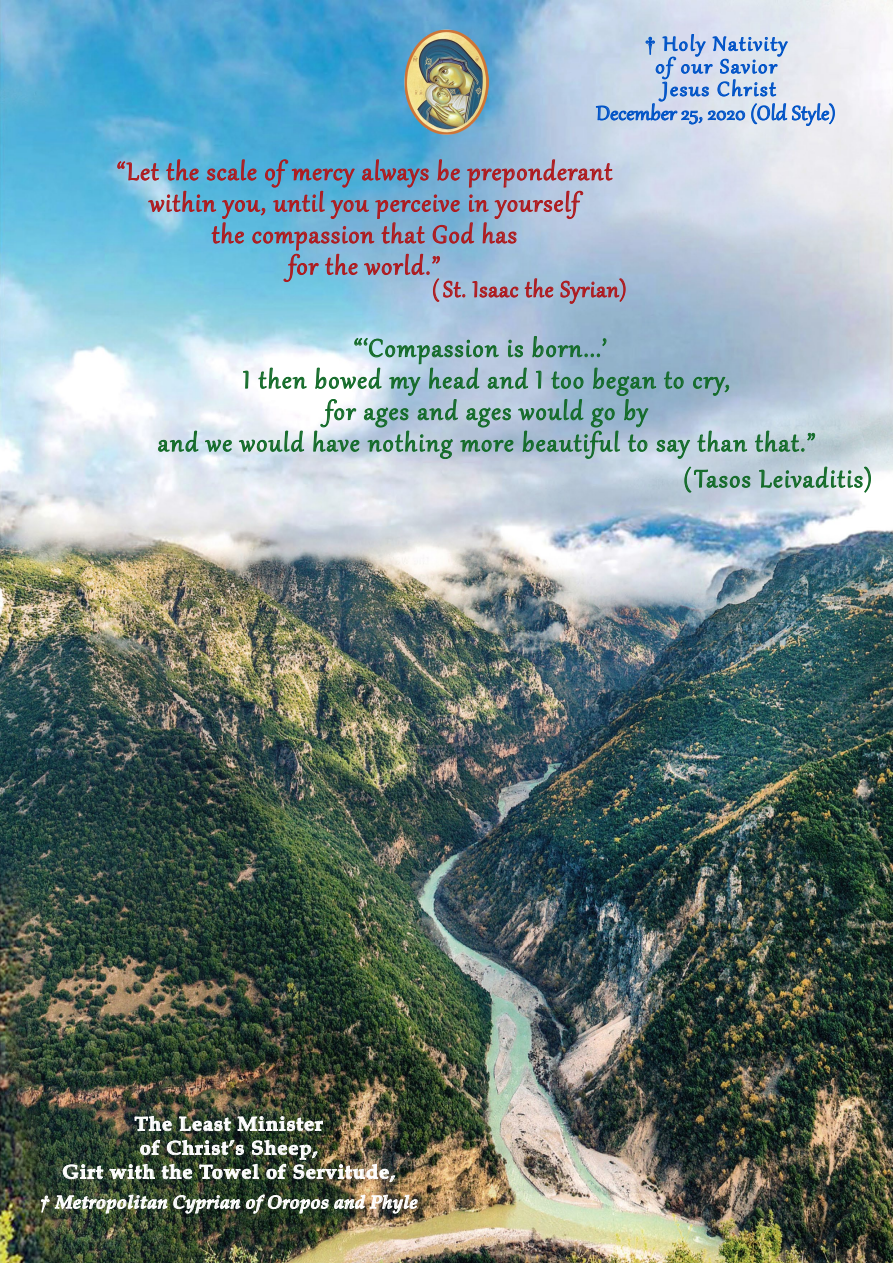
<style>
.page{position:relative;width:893px;height:1263px;background:#fff}
.page>*{position:absolute;margin:0;border:0;box-sizing:border-box;transform-origin:0 0}
.t1{font:30px "Gabriola";letter-spacing:.06em;color:#136b29}
.t2{font:30px "Gabriola";letter-spacing:.05em;color:#ae1a1e}
.t3{font:27px "Gabriola";letter-spacing:.04em;color:#ae1a1e}
.t4{font:24px "Gabriola";letter-spacing:.07em;color:#0053c7;scale:1.06 1}
.t5{font:24px "Gabriola";letter-spacing:.01em;color:#0053c7;scale:1.06 1}
.t6{font:19.5px "SK Book Antiqua Pol Uni W Bold";letter-spacing:.05em;color:#fff}
.t7{font:italic 700 18px "Palatino Linotype";letter-spacing:.01em;color:#fff}
.s1{font-family:"CTOS New Times Bold Test 1";font-size:19.8px}
.s2{font-family:"CTOS New Times Bold Italic Test 1";font-weight:400;font-style:normal}
</style>
<div class="page">
<img style="left:0;top:0;width:893px;height:1262px">
<svg style="left:243px;top:370px;width:6px;height:19px"></svg>
<svg style="left:258px;top:367px;width:49px;height:22px"></svg>
<svg style="left:158px;top:430px;width:41px;height:22px"></svg>
<svg style="left:205px;top:439px;width:27px;height:13px"></svg>
<svg style="left:239px;top:430px;width:65px;height:22px"></svg>
<svg style="left:313px;top:336px;width:434px;height:123px;background:#9fbbc5"></svg>
<svg style="left:755px;top:430px;width:60px;height:22px"></svg>
<svg style="left:684px;top:466px;width:67px;height:27px;background:#9cb9b8"></svg>
<svg style="left:759px;top:466px;width:112px;height:27px;background:#adc7c1"></svg>
<svg style="left:596px;top:34px;width:239px;height:92px;background:#bccde7"></svg>
<svg style="left:117px;top:159px;width:508px;height:145px;background:#86acc9"></svg>
<img style="left:41px;top:1116px;width:377px;height:102px">
<img style="left:405px;top:30px;width:83px;height:104px">
<p class="t4" style="left:645px;top:28px;width:135px"><span class="s1">†</span> Holy Nativity</p>
<p class="t4" style="left:655px;top:51px;width:116px">of our Savior</p>
<p class="t4" style="left:663px;top:73px;width:108px">Jesus Christ</p>
<p class="t5" style="left:596px;top:97px;width:227px">December 25, 2020 (Old Style)</p>
<p class="t2" style="left:117px;top:152px;width:497px">“Let the scale of mercy always be preponderant</p>
<p class="t2" style="left:149px;top:183px;width:431px">within you, until you perceive in yourself</p>
<p class="t2" style="left:212px;top:215px;width:306px">the compassion that God has</p>
<p class="t2" style="left:289px;top:246px;width:153px">for the world.”</p>
<p class="t3" style="left:432px;top:272px;width:196px">( St. Isaac the Syrian)</p>
<p class="t1" style="left:354px;top:329px;width:254px">“‘Compassion is born...’</p>
<p class="t1" style="left:243px;top:360px;width:488px">I then bowed my head and I too began to cry,</p>
<p class="t1" style="left:326px;top:392px;width:323px">for ages and ages would go by</p>
<p class="t1" style="left:158px;top:423px;width:658px">and we would have nothing more beautiful to say than that.”</p>
<p class="t1" style="left:683px;top:459px;width:190px">(Tasos Leivaditis)</p>
<p class="t6" style="left:135px;top:1112px;width:190px">The Least Minister</p>
<p class="t6" style="left:140px;top:1136px;width:179px">of Christ’s Sheep,</p>
<p class="t6" style="left:62px;top:1160px;width:334px">Girt with the Towel of Servitude,</p>
<p class="t7" style="left:40px;top:1189px;width:379px"><span class="s2">†</span> Metropolitan Cyprian of Oropos and Phyle</p>
</div>
